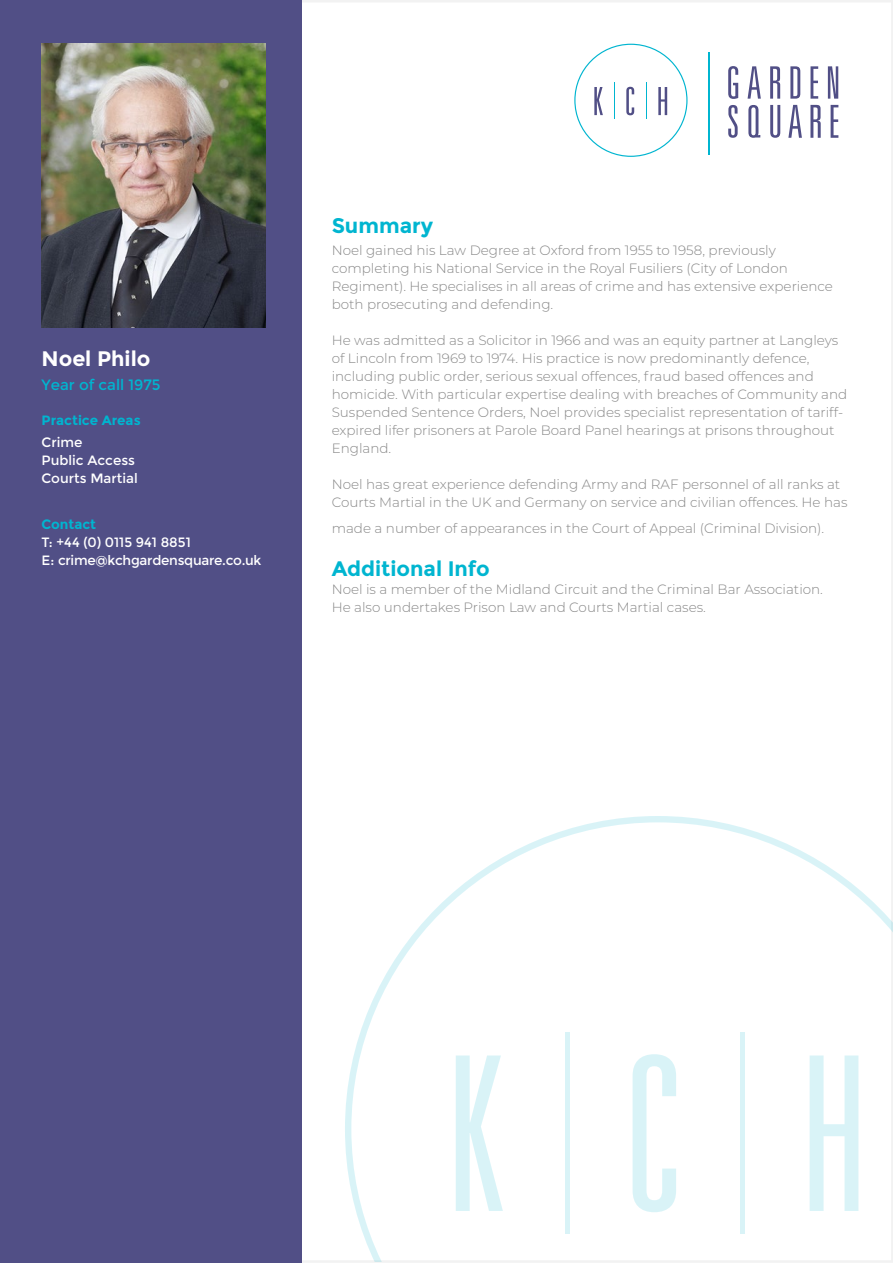
<style>
.page{position:relative;width:893px;height:1263px;background:#fff}
.page>*{position:absolute;margin:0;border:0;box-sizing:border-box;transform-origin:0 0}
.t1{font:700 21px "Montserrat";color:#00b5d0}
.t2{font:700 21px "Montserrat";color:#fff}
.t3{font:15px "Montserrat";color:#00b5d0}
.t4{font:300 13.5px/18px "Montserrat";color:#878787}
.t5{font:13.5px/18px "Montserrat";letter-spacing:-.02em;color:#fff}
.t6{font:13.5px/18px "Montserrat";color:#fff}
.t7{font:700 13.5px "Montserrat";color:#00b5d0}
</style>
<div class="page">
<div style="left:0;top:0;width:893px;height:1263px;background:#fff;border:2px solid #f2f2f2"></div>
<div style="left:0;top:0;width:301px;height:1263px;background:#514f86"></div>
<svg style="left:345px;top:816px;width:547px;height:445px"></svg>
<hr style="left:740px;top:1032px;width:4px;height:201px;background:#d9f3f7">
<hr style="left:565px;top:1032px;width:4px;height:201px;background:#d9f3f7">
<svg style="left:728px;top:66px;width:110px;height:33px"></svg>
<hr style="left:708px;top:52px;width:1px;height:102px;background:#00b5d0">
<svg style="left:574px;top:44px;width:113px;height:113px"></svg>
<hr style="left:646px;top:83px;width:1px;height:36px;background:#00b5d0">
<hr style="left:614px;top:83px;width:1px;height:36px;background:#00b5d0">
<svg style="left:728px;top:105px;width:10px;height:33px"></svg>
<svg style="left:788px;top:105px;width:33px;height:33px"></svg>
<svg style="left:831px;top:105px;width:7px;height:33px"></svg>
<svg style="left:770px;top:105px;width:10px;height:33px"></svg>
<svg style="left:748px;top:105px;width:12px;height:33px"></svg>
<img style="left:42px;top:44px;width:223px;height:283px">
<h1 class="t2" style="left:42px;top:346px;width:110px">Noel Philo</h1>
<p class="t3" style="left:42px;top:376px;width:120px">Year of call 1975</p>
<p class="t7" style="left:42px;top:412px;width:101px">Practice Areas</p>
<p class="t6" style="left:42px;top:433px;width:98px">Crime<br>Public Access<br>Courts Martial</p>
<p class="t7" style="left:42px;top:516px;width:56px">Contact</p>
<p class="t5" style="left:42px;top:533px;width:221px">T: +44 (0) 0115 941 8851<br>E: crime@kchgardensquare.co.uk</p>
<h1 class="t1" style="left:332px;top:213px;width:103px">Summary</h1>
<p class="t4" style="left:332px;top:241px;width:503px">Noel gained his Law Degree at Oxford from 1955 to 1958, previously completing his National Service in the Royal Fusiliers (City of London Regiment). He specialises in all areas of crime and has extensive experience both prosecuting and defending.</p>
<p class="t4" style="left:332px;top:331px;width:517px">He was admitted as a Solicitor in 1966 and was an equity partner at Langleys of Lincoln from 1969 to 1974. His practice is now predominantly defence, including public order, serious sexual offences, fraud based offences and homicide. With particular expertise dealing with breaches of Community and Suspended Sentence Orders, Noel provides specialist representation of tariff&shy;expired lifer prisoners at Parole Board Panel hearings at prisons throughout England.</p>
<p class="t4" style="left:332px;top:475px;width:517px">Noel has great experience defending Army and RAF personnel of all ranks at<br>Courts Martial in the UK and Germany on service and civilian offences. He has</p>
<p class="t4" style="left:332px;top:518px;width:494px">made a number of appearances in the Court of Appeal (Criminal Division).</p>
<h1 class="t1" style="left:332px;top:556px;width:159px">Additional Info</h1>
<p class="t4" style="left:332px;top:580px;width:493px">Noel is a member of the Midland Circuit and the Criminal Bar Association.<br>He also undertakes Prison Law and Courts Martial cases.</p>
</div>
